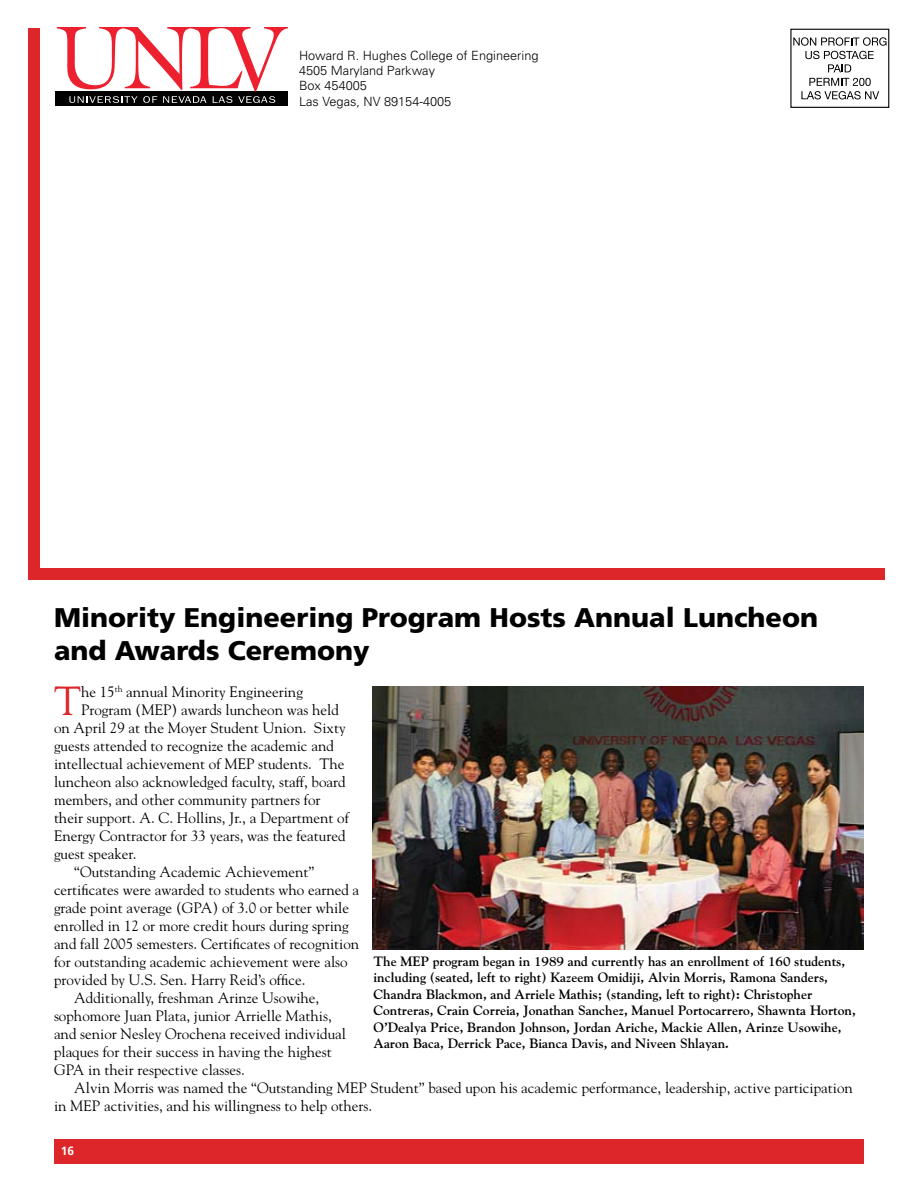
<style>
.page{position:relative;width:918px;height:1188px;background:#fff}
.page>*{position:absolute;margin:0;border:0;box-sizing:border-box;transform-origin:0 0}
.t1{font:40.5px "Goudy";color:#dd262a}
.t2{font:900 27px/33px "Frutiger";color:#000}
.t3{font:15px "Goudy";color:#000}
.t4{font:700 13.5px/16.5px "Goudy";color:#000}
.t5{font:300 12.75px/15.3px "Univers";color:#000}
.t6{font:700 12px "Frutiger";color:#fff}
</style>
<div class="page">
<div style="left:54px;top:1140px;width:810px;height:24px;background:#dd262a"></div>
<div style="left:56px;top:92px;width:232px;height:14px;background:#000"></div>
<svg style="left:57px;top:27px;width:231px;height:76px"></svg>
<div style="left:28px;top:28px;width:12px;height:552px;background:#dd262a"></div>
<div style="left:28px;top:568px;width:856px;height:12px;background:#dd262a"></div>
<svg style="left:793px;top:37px;width:94px;height:35px"></svg>
<svg style="left:801px;top:78px;width:78px;height:21px"></svg>
<div style="left:790px;top:29px;width:99px;height:79px;border:1px solid #000"></div>
<img style="left:373px;top:686px;width:491px;height:263px">
<p class="t5" style="left:299px;top:47px;width:241px">Howard R. Hughes College of Engineering<br>4505 Maryland Parkway<br>Box 454005<br>Las Vegas, NV 89154-4005</p>
<h2 class="t2" style="left:54px;top:601px;width:766px">Minority Engineering Program Hosts Annual Luncheon and Awards Ceremony</h2>
<h1 class="t1" style="left:54px;top:676px;width:29px">T</h1>
<p class="t3" style="left:81px;top:683px;width:223px">he 15<sup>th</sup> annual Minority Engineering</p>
<p class="t3" style="left:81px;top:701px;width:259px">Program (MEP) awards luncheon was held</p>
<p class="t3" style="left:54px;top:719px;width:293px">on April 29 at the Moyer Student Union. Sixty</p>
<p class="t3" style="left:54px;top:737px;width:281px">guests attended to recognize the academic and</p>
<p class="t3" style="left:54px;top:755px;width:292px">intellectual achievement of MEP students. The</p>
<p class="t3" style="left:54px;top:773px;width:293px">luncheon also acknowledged faculty, staff, board</p>
<p class="t3" style="left:54px;top:791px;width:268px">members, and other community partners for</p>
<p class="t3" style="left:54px;top:809px;width:296px">their support. A. C. Hollins, Jr., a Department of</p>
<p class="t3" style="left:54px;top:827px;width:293px">Energy Contractor for 33 years, was the featured</p>
<p class="t3" style="left:54px;top:845px;width:84px">guest speaker.</p>
<p class="t3" style="left:74px;top:863px;width:241px">“Outstanding Academic Achievement”</p>
<p class="t3" style="left:54px;top:881px;width:307px">certificates were awarded to students who earned a</p>
<p class="t3" style="left:54px;top:899px;width:297px">grade point average (GPA) of 3.0 or better while</p>
<p class="t3" style="left:54px;top:917px;width:296px">enrolled in 12 or more credit hours during spring</p>
<p class="t3" style="left:54px;top:935px;width:307px">and fall 2005 semesters. Certificates of recognition</p>
<p class="t3" style="left:54px;top:953px;width:295px">for outstanding academic achievement were also</p>
<p class="t3" style="left:54px;top:971px;width:253px">provided by U.S. Sen. Harry Reid’s office.</p>
<p class="t3" style="left:74px;top:989px;width:247px">Additionally, freshman Arinze Usowihe,</p>
<p class="t3" style="left:54px;top:1007px;width:279px">sophomore Juan Plata, junior Arrielle Mathis,</p>
<p class="t3" style="left:54px;top:1025px;width:294px">and senior Nesley Orochena received individual</p>
<p class="t3" style="left:54px;top:1043px;width:279px">plaques for their success in having the highest</p>
<p class="t3" style="left:54px;top:1061px;width:192px">GPA in their respective classes.</p>
<p class="t3" style="left:74px;top:1079px;width:780px">Alvin Morris was named the “Outstanding MEP Student” based upon his academic performance, leadership, active participation</p>
<p class="t3" style="left:54px;top:1097px;width:320px">in MEP activities, and his willingness to help others.</p>
<p class="t4" style="left:374px;top:953px;width:484px">The MEP program began in 1989 and currently has an enrollment of 160 students, including (seated, left to right) Kazeem Omidiji, Alvin Morris, Ramona Sanders, Chandra Blackmon, and Arriele Mathis; (standing, left to right): Christopher Contreras, Crain Correia, Jonathan Sanchez, Manuel Portocarrero, Shawnta Horton, O’Dealya Price, Brandon Johnson, Jordan Ariche, Mackie Allen, Arinze Usowihe, Aaron Baca, Derrick Pace, Bianca Davis, and Niveen Shlayan.</p>
<p class="t6" style="left:61px;top:1144px;width:14px">16</p>
</div>
